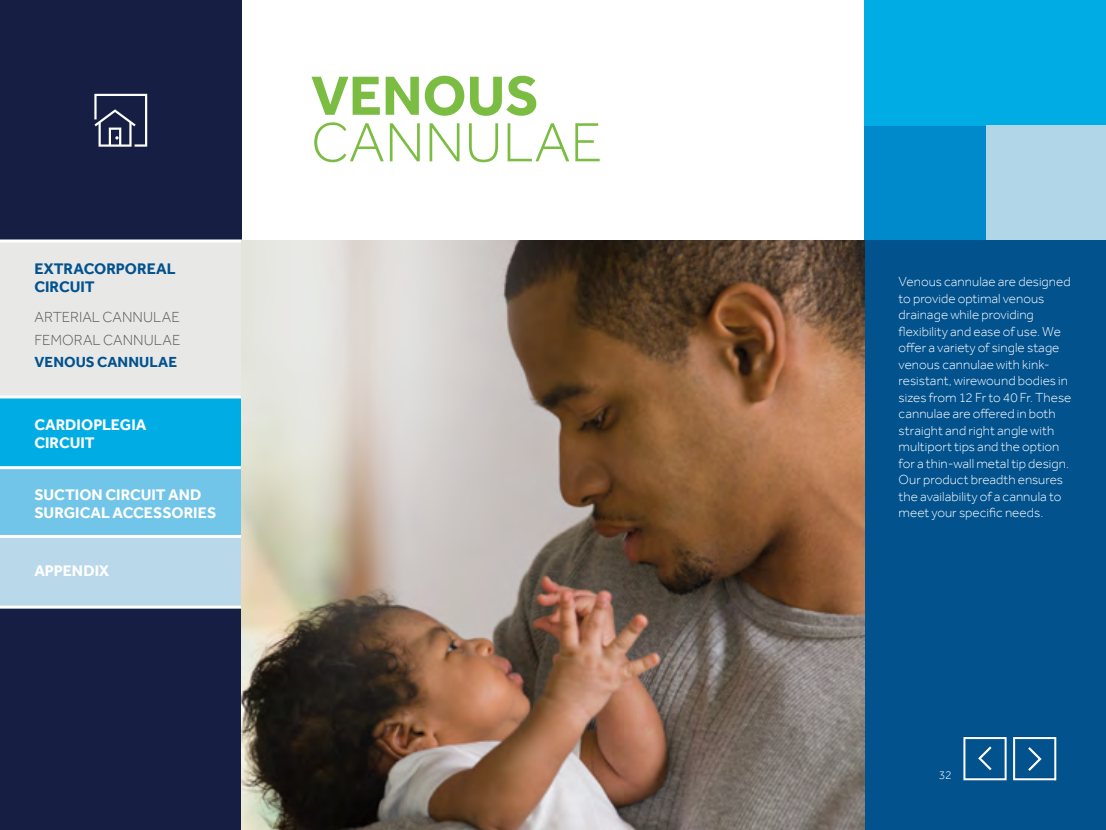
<style>
.page{position:relative;width:1106px;height:830px;background:#fff}
.page>*{position:absolute;margin:0;border:0;box-sizing:border-box;transform-origin:0 0}
.t1{font:300 57px "Effra";color:#7bbd42}
.t2{font:700 57px "Effra";color:#7bbd42}
.t3{font:700 15.75px/18px "Effra";color:#fff}
.t4{font:700 15.75px/18px "Effra";color:#02528e}
.t5{font:300 15px/22.5px "Effra";color:#58595b}
.t6{font:700 15px "Effra";letter-spacing:.005em;color:#02528e}
.t7{font:300 13.5px/16.5px "Effra";letter-spacing:.005em;color:#fff}
.t8{font:300 12px "Effra";color:#fff}
</style>
<div class="page">
<div style="left:0;top:241px;width:242px;height:156px;background:#e8e8e7"></div>
<div style="left:0;top:605px;width:242px;height:224px;background:#171e43"></div>
<div style="left:0;top:0;width:242px;height:240px;background:#171e43"></div>
<svg style="left:94px;top:94px;width:53px;height:53px"></svg>
<div style="left:0;top:397px;width:242px;height:69px;background:#00ace4"></div>
<div style="left:0;top:467px;width:242px;height:69px;background:#71c5e8"></div>
<div style="left:0;top:536px;width:242px;height:70px;background:#b9d9eb"></div>
<hr style="left:0;top:239px;width:242px;height:3px;background:#fff">
<hr style="left:0;top:395px;width:242px;height:3px;background:#fff">
<hr style="left:0;top:466px;width:242px;height:3px;background:#fff">
<hr style="left:0;top:535px;width:242px;height:3px;background:#fff">
<hr style="left:0;top:605px;width:242px;height:3px;background:#fff">
<div style="left:864px;top:234px;width:242px;height:595px;background:#02528e"></div>
<img style="left:242px;top:240px;width:622px;height:589px">
<div style="left:864px;top:125px;width:123px;height:115px;background:#008acb"></div>
<div style="left:864px;top:0;width:242px;height:125px;background:#00ace4"></div>
<div style="left:987px;top:125px;width:119px;height:115px;background:#b1d6e7"></div>
<svg style="left:963px;top:737px;width:44px;height:43px"></svg>
<svg style="left:1013px;top:737px;width:43px;height:43px"></svg>
<p class="t4" style="left:34px;top:260px;width:143px">EXTRACORPOREAL<br>CIRCUIT</p>
<p class="t5" style="left:35px;top:306px;width:147px">ARTERIAL CANNULAE<br>FEMORAL CANNULAE</p>
<p class="t6" style="left:35px;top:353px;width:144px">VENOUS CANNULAE</p>
<p class="t3" style="left:34px;top:415px;width:114px">CARDIOPLEGIA<br>CIRCUIT</p>
<p class="t3" style="left:34px;top:485px;width:184px">SUCTION CIRCUIT AND<br>SURGICAL ACCESSORIES</p>
<p class="t3" style="left:34px;top:561px;width:76px">APPENDIX</p>
<h1 class="t2" style="left:311px;top:61px;width:229px">VENOUS</h1>
<h1 class="t1" style="left:311px;top:110px;width:293px">CANNULAE</h1>
<p class="t7" style="left:899px;top:273px;width:174px">Venous cannulae are designed to provide optimal venous drainage while providing flexibility and ease of use. We offer a variety of single stage venous cannulae with kink&shy;resistant, wirewound bodies in sizes from 12 Fr to 40 Fr. These cannulae are offered in both straight and right angle with multiport tips and the option for a thin-wall metal tip design.<br>Our product breadth ensures the availability of a cannula to meet your specific needs.</p>
<p class="t8" style="left:939px;top:768px;width:14px">32</p>
</div>
